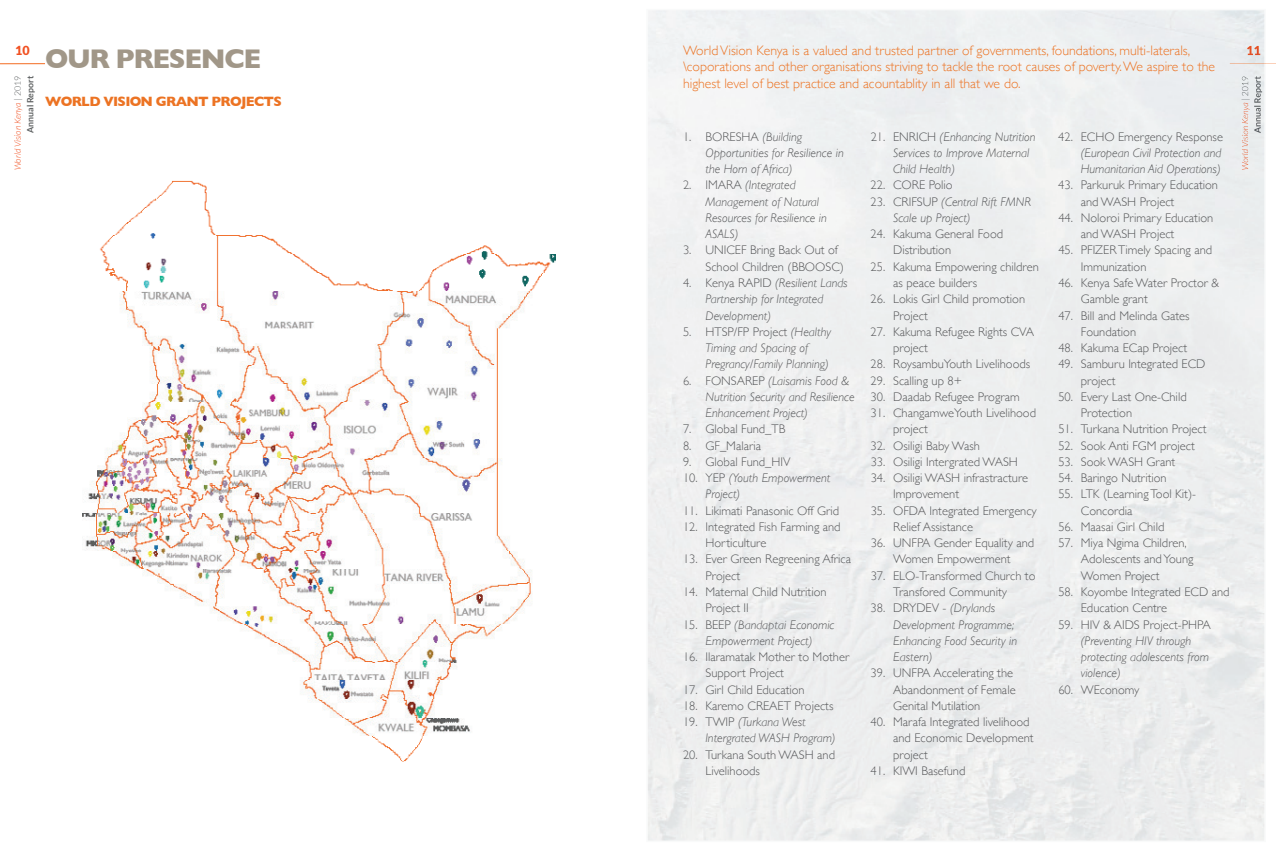
<style>
.page{position:relative;width:1276px;height:851px;background:#fff}
.page>*{position:absolute;margin:0;border:0;box-sizing:border-box;transform-origin:0 0}
.t1{font:700 27.5px "Gill Sans";letter-spacing:-.05em;color:#a19788}
.t2{font:300 13.75px/16.2px "Gill Sans";color:#ec7323}
.t3{font:700 13.75px "Gill Sans";letter-spacing:-.05em;color:#ec7323}
.t4{font:300 12.5px/16.2px "Gill Sans";color:#58595b}
.t5{font:italic 300 12.5px/16.2px "Gill Sans";color:#58595b}
.t6{font:900 12.5px "Lato";color:#f15122}
.t7{font:italic 300 8.75px/12.5px "Lato";color:#f15122;text-align:right}
.s1{font-style:normal;color:#5e6162}
.s2{font-weight:700;font-style:normal;color:#5e6162}
.s3{font-style:normal}
</style>
<div class="page">
<hr style="left:0;top:63px;width:45px;height:1px;background:#f36b21">
<hr style="left:1229px;top:63px;width:47px;height:1px;background:#f36b21">
<div style="left:648px;top:10px;width:617px;height:831px;background:#edeff0"></div>
<img style="left:82px;top:180px;width:473px;height:581px">
<p class="t6" style="left:15px;top:43px;width:16px">10</p>
<p class="t7" style="left:12px;top:170px;width:96px;rotate:-90deg">World Vision Kenya <span class="s1">| 2019<br></span><span class="s2">Annual Report</span></p>
<h1 class="t1" style="left:45px;top:37px;width:218px">OUR PRESENCE</h1>
<p class="t3" style="left:45px;top:90px;width:238px">WORLD VISION GRANT PROJECTS</p>
<p class="t2" style="left:683px;top:41px;width:534px">WorldVision Kenya is a valued and trusted partner of governments, foundations, multi-laterals, \coporations and other organisations striving to tackle the root causes of poverty.We aspire to the</p>
<p class="t2" style="left:683px;top:75px;width:339px">highest level of best practice and acountablity in all that we do.</p>
<p class="t5" style="left:705px;top:128px;width:140px;text-indent:-22px"><span class="s3">1. BORESHA</span> (Building<br>Opportunities for Resilience in the Horn of Africa)</p>
<p class="t5" style="left:705px;top:177px;width:123px;text-indent:-22px"><span class="s3">2. IMARA</span> (Integrated<br>Management of Natural<br>Resources for Resilience in<br>ASALS)</p>
<p class="t4" style="left:705px;top:242px;width:140px;text-indent:-22px">3. UNICEF Bring Back Out of<br>School Children (BBOOSC)</p>
<p class="t5" style="left:705px;top:275px;width:144px;text-indent:-22px"><span class="s3">4. Kenya RAPID</span> (Resilient Lands<br>Partnership for Integrated<br>Development)</p>
<p class="t5" style="left:705px;top:323px;width:127px;text-indent:-22px"><span class="s3">5. HTSP/FP Project</span> (Healthy<br>Timing and Spacing of<br>Pregrancy/Family Planning)</p>
<p class="t5" style="left:705px;top:372px;width:151px;text-indent:-22px"><span class="s3">6. FONSAREP</span> (Laisamis Food &amp;<br>Nutrition Security and Resilience<br>Enhancement Project)</p>
<p class="t4" style="left:683px;top:420px;width:104px">7. Global Fund_TB</p>
<p class="t4" style="left:683px;top:437px;width:80px">8. GF_Malaria</p>
<p class="t4" style="left:683px;top:453px;width:109px">9. Global Fund_HIV</p>
<p class="t5" style="left:705px;top:470px;width:126px;text-indent:-22px"><span class="s3">10. YEP</span> (Youth Empowerment<br>Project)</p>
<p class="t4" style="left:683px;top:502px;width:158px">11. Likimati Panasonic Off Grid</p>
<p class="t4" style="left:705px;top:518px;width:137px;text-indent:-22px">12. Integrated Fish Farming and<br>Horticulture</p>
<p class="t4" style="left:705px;top:550px;width:147px;text-indent:-22px">13. Ever Green Regreening Africa<br>Project</p>
<p class="t4" style="left:705px;top:583px;width:123px;text-indent:-22px">14. Maternal Child Nutrition<br>Project II</p>
<p class="t5" style="left:683px;top:616px;width:153px;text-align:center"><span class="s3">15. BEEP</span> (Bandaptai Economic<br>Empowerment Project)</p>
<p class="t4" style="left:705px;top:648px;width:145px;text-indent:-22px">16. Ilaramatak Mother to Mother<br>Support Project</p>
<p class="t4" style="left:683px;top:680px;width:123px">17. Girl Child Education</p>
<p class="t4" style="left:683px;top:697px;width:152px">18. Karemo CREAET Projects</p>
<p class="t5" style="left:705px;top:713px;width:132px;text-indent:-23px"><span class="s3">19. TWIP</span> (Turkana West<br>Intergrated WASH Program)</p>
<p class="t4" style="left:705px;top:745px;width:131px;text-indent:-22px">20. Turkana South WASH and<br>Livelihoods</p>
<p class="t5" style="left:893px;top:128px;width:144px;text-indent:-22px"><span class="s3">21. ENRICH</span> (Enhancing Nutrition<br>Services to Improve Maternal<br>Child Health)</p>
<p class="t4" style="left:870px;top:177px;width:84px">22. CORE Polio</p>
<p class="t5" style="left:893px;top:193px;width:139px;text-indent:-22px"><span class="s3">23. CRIFSUP</span> (Central Rift FMNR<br>Scale up Project)</p>
<p class="t4" style="left:893px;top:225px;width:111px;text-indent:-22px">24. Kakuma General Food<br>Distribution</p>
<p class="t4" style="left:893px;top:258px;width:147px;text-indent:-22px">25. Kakuma Empowering children as peace builders</p>
<p class="t4" style="left:893px;top:290px;width:133px;text-indent:-22px">26. Lokis Girl Child promotion<br>Project</p>
<p class="t4" style="left:893px;top:323px;width:143px;text-indent:-22px">27. Kakuma Refugee Rights CVA project</p>
<p class="t4" style="left:870px;top:355px;width:161px">28. RoysambuYouth Livelihoods</p>
<p class="t4" style="left:870px;top:372px;width:93px">29. Scalling up 8+</p>
<p class="t4" style="left:870px;top:388px;width:151px">30. Daadab Refugee Program</p>
<p class="t4" style="left:893px;top:404px;width:144px;text-indent:-22px">31. ChangamweYouth Livelihood project</p>
<p class="t4" style="left:870px;top:437px;width:111px">32. Osiligi Baby Wash</p>
<p class="t4" style="left:870px;top:453px;width:149px">33. Osiligi Intergrated WASH</p>
<p class="t4" style="left:893px;top:469px;width:137px;text-indent:-23px">34. Osiligi WASH infrastracture<br>Improvement</p>
<p class="t4" style="left:893px;top:502px;width:145px;text-indent:-22px">35. OFDA Integrated Emergency<br>Relief Assistance</p>
<p class="t4" style="left:870px;top:534px;width:165px;text-align:center">36. UNFPA Gender Equality and<br>Women Empowerment</p>
<p class="t4" style="left:870px;top:567px;width:166px;text-align:center">37. ELO-Transformed Church to<br>Transfored Community</p>
<p class="t5" style="left:893px;top:600px;width:125px;text-indent:-22px"><span class="s3">38. DRYDEV -</span> (Drylands<br>Development Programme;<br>Enhancing Food Security in<br>Eastern)</p>
<p class="t4" style="left:893px;top:664px;width:124px;text-indent:-22px">39. UNFPA Accelerating the<br>Abandonment of Female<br>Genital Mutilation</p>
<p class="t4" style="left:893px;top:713px;width:142px;text-indent:-22px">40. Marafa Integrated livelihood and Economic Development project</p>
<p class="t4" style="left:870px;top:762px;width:96px">41. KIWI Basefund</p>
<p class="t4" style="left:1058px;top:128px;width:166px">42. ECHO Emergency Response</p>
<p class="t5" style="left:1080px;top:145px;width:142px">(European Civil Protection and<br>Humanitarian Aid Operations)</p>
<p class="t4" style="left:1080px;top:177px;width:139px;text-indent:-23px">43. Parkuruk Primary Education and WASH Project</p>
<p class="t4" style="left:1081px;top:209px;width:134px;text-indent:-22px">44. Noloroi Primary Education and WASH Project</p>
<p class="t4" style="left:1081px;top:242px;width:133px;text-indent:-22px">45. PFIZER Timely Spacing and<br>Immunization</p>
<p class="t4" style="left:1081px;top:274px;width:140px;text-indent:-22px">46. Kenya Safe Water Proctor &amp;<br>Gamble grant</p>
<p class="t4" style="left:1081px;top:307px;width:110px;text-indent:-22px">47. Bill and Melinda Gates<br>Foundation</p>
<p class="t4" style="left:1058px;top:339px;width:130px">48. Kakuma ECap Project</p>
<p class="t4" style="left:1081px;top:355px;width:126px;text-indent:-22px">49. Samburu Integrated ECD project</p>
<p class="t4" style="left:1081px;top:388px;width:107px;text-indent:-22px">50. Every Last One-Child<br>Protection</p>
<p class="t4" style="left:1058px;top:420px;width:150px">51. Turkana Nutrition Project</p>
<p class="t4" style="left:1058px;top:437px;width:138px">52. Sook Anti FGM project</p>
<p class="t4" style="left:1058px;top:453px;width:118px">53. Sook WASH Grant</p>
<p class="t4" style="left:1058px;top:469px;width:110px">54. Baringo Nutrition</p>
<p class="t4" style="left:1081px;top:485px;width:117px;text-indent:-22px">55. LTK (LearningTool Kit)-<br>Concordia</p>
<p class="t4" style="left:1058px;top:518px;width:107px">56. Maasai Girl Child</p>
<p class="t4" style="left:1081px;top:534px;width:114px;text-indent:-22px">57. Miya Ngima Children,<br>Adolescents andYoung<br>Women Project</p>
<p class="t4" style="left:1081px;top:583px;width:150px;text-indent:-22px">58. Koyombe Integrated ECD and<br>Education Centre</p>
<p class="t4" style="left:1058px;top:615px;width:154px">59. HIV &amp; AIDS Project-PHPA</p>
<p class="t5" style="left:1081px;top:632px;width:130px">(Preventing HIV through protecting adolescents from violence)</p>
<p class="t4" style="left:1058px;top:680px;width:83px">60. WEconomy</p>
</div>
